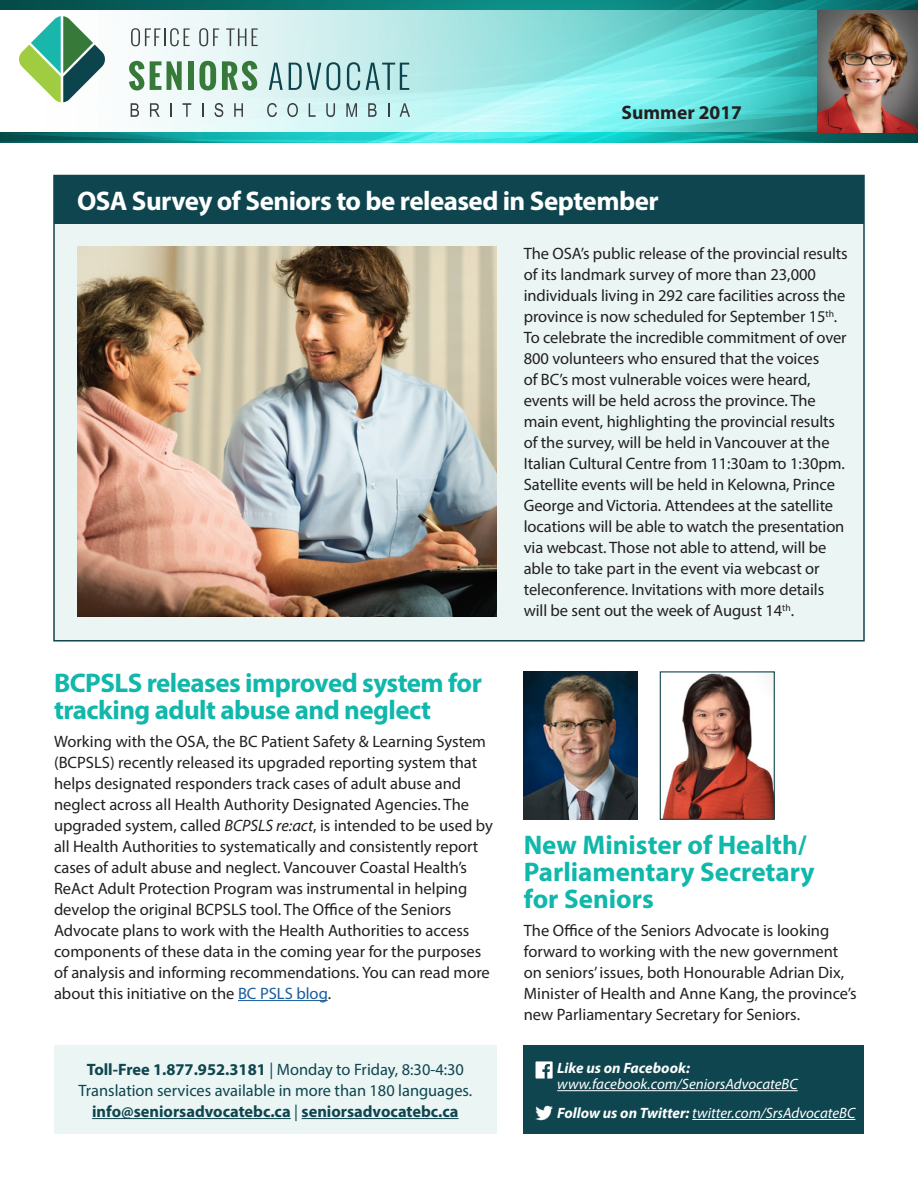
<style>
.page{position:relative;width:918px;height:1188px;background:#fff}
.page>*{position:absolute;margin:0;border:0;box-sizing:border-box;transform-origin:0 0}
.t1{font:700 27px/27px "Myriad Pro";letter-spacing:-.02em;color:#10b7ab}
.t2{font:700 27px/27px "Myriad Pro";color:#10b7ab}
.t3{font:700 27px "Myriad Pro";letter-spacing:-.02em;color:#fff}
.t4{font:700 19.5px "Myriad Pro";color:#231f20}
.t5{font:16.5px/21px "Myriad Pro";letter-spacing:-.005em;color:#231f20}
.t6{font:16.5px/21px "Myriad Pro";color:#0f454e;text-align:center}
.t7{font:italic 15px/28.8px "Myriad Pro";color:#fff}
.t8{font:italic 700 15px "Myriad Pro";color:#fff}
.s1{font-style:italic}
.s2{color:#175d9e}
.s3{font-weight:700}
</style>
<div class="page">
<div style="left:53px;top:175px;width:812px;height:467px;background:#eaf5f4;border:2px solid #0f454e"></div>
<div style="left:54px;top:176px;width:810px;height:48px;background:#0f454e"></div>
<svg style="left:0;top:0;width:918px;height:16px;background:#429b97"></svg>
<img style="left:818px;top:11px;width:99px;height:5px">
<img style="left:0;top:16px;width:918px;height:127px">
<div style="left:54px;top:1045px;width:443px;height:89px;background:#eaf5f4"></div>
<hr style="left:92px;top:1118px;width:199px;height:1px;background:#0f454e">
<hr style="left:302px;top:1118px;width:157px;height:1px;background:#0f454e">
<img style="left:524px;top:672px;width:114px;height:147px">
<img style="left:662px;top:673px;width:111px;height:145px">
<div style="left:660px;top:671px;width:115px;height:149px;border:1px solid #0f454e"></div>
<hr style="left:238px;top:1000px;width:90px;height:1px;background:#175d9e">
<img style="left:77px;top:247px;width:420px;height:369px">
<div style="left:524px;top:1045px;width:340px;height:89px;background:#0f454e"></div>
<hr style="left:557px;top:1090px;width:241px;height:1px;background:#fff">
<hr style="left:692px;top:1119px;width:163px;height:1px;background:#fff">
<img style="left:535px;top:1105px;width:18px;height:16px">
<svg style="left:536px;top:1061px;width:17px;height:18px"></svg>
<p class="t4" style="left:622px;top:99px;width:122px">Summer 2017</p>
<h1 class="t3" style="left:77px;top:183px;width:583px">OSA Survey of Seniors to be released in September</h1>
<h1 class="t1" style="left:54px;top:669px;width:429px">BCPSLS releases improved system for tracking adult abuse and neglect</h1>
<p class="t5" style="left:54px;top:731px;width:440px">Working with the OSA, the BC Patient Safety &amp; Learning System (BCPSLS) recently released its upgraded reporting system that helps designated responders track cases of adult abuse and neglect across all Health Authority Designated Agencies. The upgraded system, called <span class="s1">BCPSLS re:act</span>, is intended to be used by all Health Authorities to systematically and consistently report cases of adult abuse and neglect. Vancouver Coastal Health’s ReAct Adult Protection Program was instrumental in helping develop the original BCPSLS tool. The Office of the Seniors Advocate plans to work with the Health Authorities to access components of these data in the coming year for the purposes of analysis and informing recommendations. You can read more about this initiative on the <span class="s2">BC PSLS blog</span>.</p>
<p class="t6" style="left:79px;top:1059px;width:395px"><span class="s3">Toll-Free 1.877.952.3181</span> | Monday to Friday, 8:30-4:30<br>Translation services available in more than 180 languages. <span class="s3">info@seniorsadvocatebc.ca</span> | <span class="s3">seniorsadvocatebc.ca</span></p>
<p class="t5" style="left:524px;top:243px;width:326px">The OSA’s public release of the provincial results of its landmark survey of more than 23,000 individuals living in 292 care facilities across the province is now scheduled for September 15<sup>th</sup>.<br>To celebrate the incredible commitment of over 800 volunteers who ensured that the voices<br>of BC’s most vulnerable voices were heard, events will be held across the province. The main event, highlighting the provincial results of the survey, will be held in Vancouver at the Italian Cultural Centre from 11:30am to 1:30pm.<br>Satellite events will be held in Kelowna, Prince George and Victoria. Attendees at the satellite locations will be able to watch the presentation via webcast. Those not able to attend, will be able to take part in the event via webcast or teleconference. Invitations with more details will be sent out the week of August 14<sup>th</sup>.</p>
<h1 class="t2" style="left:524px;top:831px;width:292px">New Minister of Health/<br>Parliamentary Secretary for Seniors</h1>
<p class="t5" style="left:524px;top:920px;width:334px">The Office of the Seniors Advocate is looking forward to working with the new government on seniors’ issues, both Honourable Adrian Dix, Minister of Health and Anne Kang, the province’s new Parliamentary Secretary for Seniors.</p>
<p class="t8" style="left:557px;top:1058px;width:134px">Like us on Facebook:</p>
<p class="t7" style="left:557px;top:1070px;width:300px">www.facebook.com/SeniorsAdvocateBC<br><span class="s3">Follow us on Twitter:</span> twitter.com/SrsAdvocateBC</p>
</div>
